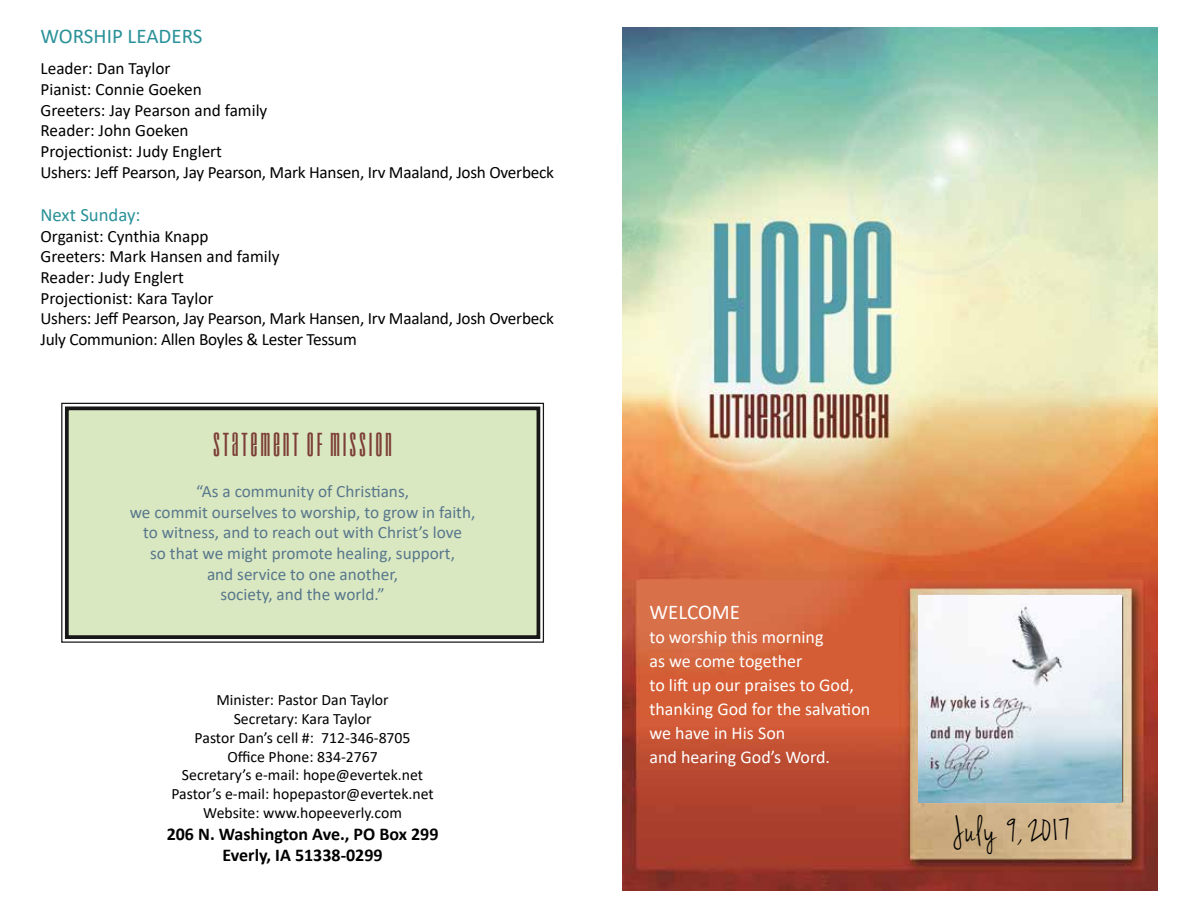
<style>
.page{position:relative;width:1188px;height:918px;background:#fff}
.page>*{position:absolute;margin:0;border:0;box-sizing:border-box;transform-origin:0 0}
.t1{font:37.5px "Jenna Sue";letter-spacing:.01em;color:#000}
.t2{font:27px "Droid";letter-spacing:.1em;color:#702c23}
.t3{font:21px "Calibri";color:#299198}
.t4{font:21px "Calibri";color:#fff}
.t5{font:18.75px "Calibri";color:#299198}
.t6{font:18px/24px "Calibri";color:#fff}
.t7{font:700 18px/21.6px "Calibri";color:#000;text-align:center}
.t8{font:17.25px/20.7px "Calibri";letter-spacing:-.015em;color:#000}
.t9{font:17.25px/20.7px "Calibri";color:#476a80;text-align:center}
.t10{font:15.75px/18.9px "Calibri";color:#000;text-align:center}
</style>
<div class="page">
<img style="left:622px;top:27px;width:535px;height:864px">
<svg style="left:61px;top:402px;width:483px;height:241px;background:#838383"></svg>
<svg style="left:63px;top:405px;width:479px;height:236px;background:#d1debb"></svg>
<img style="left:919px;top:596px;width:203px;height:207px">
<p class="t3" style="left:40px;top:21px;width:164px">WORSHIP LEADERS</p>
<p class="t8" style="left:40px;top:58px;width:515px">Leader: Dan Taylor<br>Pianist: Connie Goeken<br>Greeters: Jay Pearson and family<br>Reader: John Goeken<br>Projectionist: Judy Englert<br>Ushers: Jeff Pearson, Jay Pearson, Mark Hansen, Irv Maaland, Josh Overbeck</p>
<p class="t5" style="left:40px;top:202px;width:102px">Next Sunday:</p>
<p class="t8" style="left:40px;top:225px;width:515px">Organist: Cynthia Knapp<br>Greeters: Mark Hansen and family<br>Reader: Judy Englert<br>Projectionist: Kara Taylor<br>Ushers: Jeff Pearson, Jay Pearson, Mark Hansen, Irv Maaland, Josh Overbeck July Communion: Allen Boyles &amp; Lester Tessum</p>
<h2 class="t2" style="left:213px;top:428px;width:180px">STATEMENT OF MISSION</h2>
<p class="t9" style="left:130px;top:480px;width:347px">“As a community of Christians,<br>we commit ourselves to worship, to grow in faith, to witness, and to reach out with Christ’s love<br>so that we might promote healing, support,<br>and service to one another,<br>society, and the world.”</p>
<p class="t10" style="left:171px;top:690px;width:264px">Minister: Pastor Dan Taylor<br>Secretary: Kara Taylor<br>Pastor Dan’s cell #: 712-346-8705<br>Office Phone: 834-2767<br>Secretary’s e-mail: hope@evertek.net<br>Pastor’s e-mail: hopepastor@evertek.net<br>Website: www.hopeeverly.com</p>
<p class="t7" style="left:167px;top:823px;width:273px">206 N. Washington Ave., PO Box 299<br>Everly, IA 51338-0299</p>
<p class="t4" style="left:650px;top:597px;width:92px">WELCOME</p>
<p class="t6" style="left:650px;top:624px;width:222px">to worship this morning<br>as we come together<br>to lift up our praises to God, thanking God for the salvation we have in His Son<br>and hearing God’s Word.</p>
<h1 class="t1" style="left:953px;top:809px;width:118px">July 9, 2017</h1>
</div>
